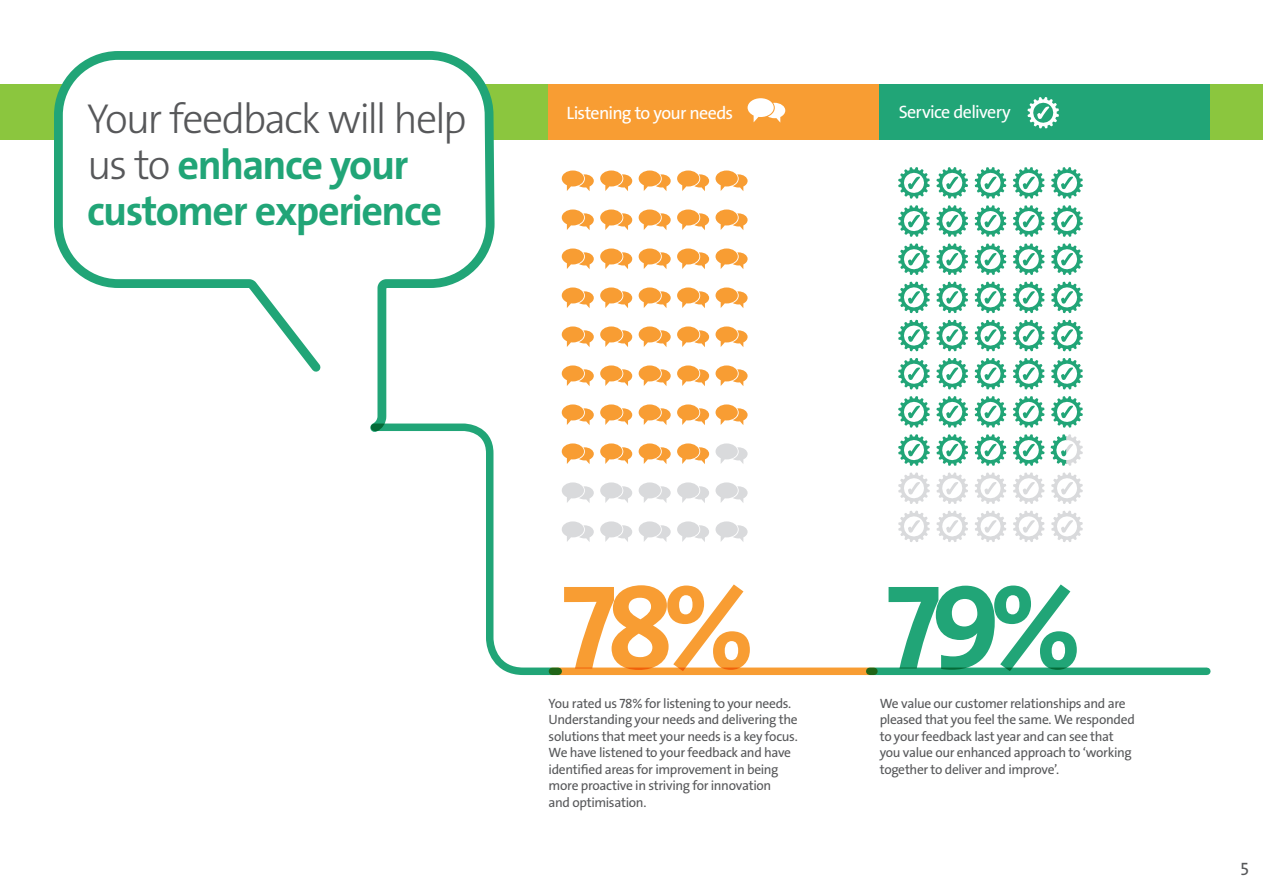
<style>
.page{position:relative;width:1263px;height:893px;background:#fff}
.page>*{position:absolute;margin:0;border:0;box-sizing:border-box;transform-origin:0 0}
.t1{font:120.75px "The Sans Veolia W7 Bld";color:#f89d33}
.t2{font:120.75px "The Sans Veolia W7 Bld";color:#21a577}
.t3{font:42.15px/45.6px "The Sans Veolia W7 Bld";letter-spacing:-.035em;color:#21a577}
.t4{font:18px "The Sans Veolia W5 Pla";letter-spacing:-.04em;color:#fff}
.t5{font:18px "The Sans Veolia W5 Pla";color:#57585a}
.t6{font:13.5px/16.5px "The Sans Veolia W5 Pla";letter-spacing:-.025em;color:#57585a}
.s1{font-family:"The Sans Veolia W3 Lig";color:#57585a}
</style>
<div class="page">
<div style="left:0;top:84px;width:1263px;height:55px;background:#8bc63e"></div>
<svg style="left:50px;top:51px;width:449px;height:371px"></svg>
<svg style="left:370px;top:422px;width:192px;height:254px"></svg>
<div style="left:549px;top:84px;width:331px;height:55px;background:#f89d33"></div>
<div style="left:552px;top:667px;width:322px;height:8px;background:#f89d33"></div>
<div style="left:870px;top:667px;width:337px;height:8px;background:#21a577"></div>
<div style="left:880px;top:84px;width:330px;height:55px;background:#21a577"></div>
<svg style="left:747px;top:98px;width:38px;height:25px"></svg>
<svg style="left:715px;top:171px;width:32px;height:20px"></svg>
<svg style="left:677px;top:171px;width:32px;height:20px"></svg>
<svg style="left:639px;top:171px;width:32px;height:20px"></svg>
<svg style="left:600px;top:171px;width:32px;height:20px"></svg>
<svg style="left:562px;top:171px;width:32px;height:20px"></svg>
<svg style="left:715px;top:209px;width:32px;height:21px"></svg>
<svg style="left:677px;top:209px;width:32px;height:21px"></svg>
<svg style="left:639px;top:209px;width:32px;height:21px"></svg>
<svg style="left:600px;top:209px;width:32px;height:21px"></svg>
<svg style="left:562px;top:209px;width:32px;height:21px"></svg>
<svg style="left:715px;top:248px;width:32px;height:21px"></svg>
<svg style="left:677px;top:248px;width:32px;height:21px"></svg>
<svg style="left:639px;top:248px;width:32px;height:21px"></svg>
<svg style="left:600px;top:248px;width:32px;height:21px"></svg>
<svg style="left:562px;top:248px;width:32px;height:21px"></svg>
<svg style="left:715px;top:287px;width:32px;height:21px"></svg>
<svg style="left:677px;top:287px;width:32px;height:21px"></svg>
<svg style="left:639px;top:287px;width:32px;height:21px"></svg>
<svg style="left:600px;top:287px;width:32px;height:21px"></svg>
<svg style="left:562px;top:287px;width:32px;height:21px"></svg>
<svg style="left:715px;top:326px;width:32px;height:21px"></svg>
<svg style="left:677px;top:326px;width:32px;height:21px"></svg>
<svg style="left:639px;top:326px;width:32px;height:21px"></svg>
<svg style="left:600px;top:326px;width:32px;height:21px"></svg>
<svg style="left:562px;top:326px;width:32px;height:21px"></svg>
<svg style="left:715px;top:365px;width:32px;height:21px"></svg>
<svg style="left:677px;top:365px;width:32px;height:21px"></svg>
<svg style="left:639px;top:365px;width:32px;height:21px"></svg>
<svg style="left:600px;top:365px;width:32px;height:21px"></svg>
<svg style="left:562px;top:365px;width:32px;height:21px"></svg>
<svg style="left:715px;top:404px;width:32px;height:21px"></svg>
<svg style="left:677px;top:404px;width:32px;height:21px"></svg>
<svg style="left:639px;top:404px;width:32px;height:21px"></svg>
<svg style="left:600px;top:404px;width:32px;height:21px"></svg>
<svg style="left:562px;top:404px;width:32px;height:21px"></svg>
<svg style="left:715px;top:443px;width:32px;height:21px"></svg>
<svg style="left:677px;top:443px;width:32px;height:21px"></svg>
<svg style="left:639px;top:443px;width:32px;height:21px"></svg>
<svg style="left:600px;top:443px;width:32px;height:21px"></svg>
<svg style="left:562px;top:443px;width:32px;height:21px"></svg>
<svg style="left:715px;top:482px;width:32px;height:21px"></svg>
<svg style="left:677px;top:482px;width:32px;height:21px"></svg>
<svg style="left:639px;top:482px;width:32px;height:21px"></svg>
<svg style="left:600px;top:482px;width:32px;height:21px"></svg>
<svg style="left:562px;top:482px;width:32px;height:21px"></svg>
<svg style="left:715px;top:521px;width:32px;height:21px"></svg>
<svg style="left:677px;top:521px;width:32px;height:21px"></svg>
<svg style="left:639px;top:521px;width:32px;height:21px"></svg>
<svg style="left:600px;top:521px;width:32px;height:21px"></svg>
<svg style="left:562px;top:521px;width:32px;height:21px"></svg>
<svg style="left:898px;top:167px;width:32px;height:32px"></svg>
<svg style="left:898px;top:243px;width:32px;height:32px"></svg>
<svg style="left:898px;top:320px;width:32px;height:31px"></svg>
<svg style="left:898px;top:396px;width:32px;height:32px"></svg>
<svg style="left:898px;top:472px;width:32px;height:32px"></svg>
<svg style="left:898px;top:205px;width:32px;height:32px"></svg>
<svg style="left:898px;top:282px;width:32px;height:31px"></svg>
<svg style="left:898px;top:358px;width:32px;height:31px"></svg>
<svg style="left:898px;top:434px;width:32px;height:32px"></svg>
<svg style="left:898px;top:511px;width:32px;height:31px"></svg>
<svg style="left:936px;top:167px;width:32px;height:32px"></svg>
<svg style="left:936px;top:243px;width:32px;height:32px"></svg>
<svg style="left:936px;top:320px;width:32px;height:31px"></svg>
<svg style="left:936px;top:396px;width:32px;height:32px"></svg>
<svg style="left:936px;top:472px;width:32px;height:32px"></svg>
<svg style="left:936px;top:205px;width:32px;height:32px"></svg>
<svg style="left:936px;top:282px;width:32px;height:31px"></svg>
<svg style="left:936px;top:358px;width:32px;height:31px"></svg>
<svg style="left:936px;top:434px;width:32px;height:32px"></svg>
<svg style="left:936px;top:511px;width:32px;height:31px"></svg>
<svg style="left:975px;top:167px;width:31px;height:32px"></svg>
<svg style="left:975px;top:243px;width:31px;height:32px"></svg>
<svg style="left:975px;top:320px;width:31px;height:31px"></svg>
<svg style="left:975px;top:396px;width:31px;height:32px"></svg>
<svg style="left:975px;top:472px;width:31px;height:32px"></svg>
<svg style="left:975px;top:205px;width:31px;height:32px"></svg>
<svg style="left:975px;top:282px;width:31px;height:31px"></svg>
<svg style="left:975px;top:358px;width:31px;height:31px"></svg>
<svg style="left:975px;top:434px;width:31px;height:32px"></svg>
<svg style="left:975px;top:511px;width:31px;height:31px"></svg>
<svg style="left:1013px;top:167px;width:31px;height:32px"></svg>
<svg style="left:1013px;top:243px;width:31px;height:32px"></svg>
<svg style="left:1013px;top:320px;width:31px;height:31px"></svg>
<svg style="left:1013px;top:396px;width:31px;height:32px"></svg>
<svg style="left:1013px;top:472px;width:31px;height:32px"></svg>
<svg style="left:1013px;top:205px;width:31px;height:32px"></svg>
<svg style="left:1013px;top:282px;width:31px;height:31px"></svg>
<svg style="left:1013px;top:358px;width:31px;height:31px"></svg>
<svg style="left:1013px;top:434px;width:31px;height:32px"></svg>
<svg style="left:1013px;top:511px;width:31px;height:31px"></svg>
<svg style="left:1051px;top:167px;width:32px;height:32px"></svg>
<svg style="left:1051px;top:243px;width:32px;height:32px"></svg>
<svg style="left:1051px;top:320px;width:32px;height:31px"></svg>
<svg style="left:1051px;top:396px;width:32px;height:32px"></svg>
<svg style="left:1051px;top:472px;width:32px;height:32px"></svg>
<svg style="left:1051px;top:205px;width:32px;height:32px"></svg>
<svg style="left:1051px;top:282px;width:32px;height:31px"></svg>
<svg style="left:1051px;top:358px;width:32px;height:31px"></svg>
<svg style="left:1051px;top:511px;width:32px;height:31px"></svg>
<svg style="left:1027px;top:97px;width:32px;height:31px"></svg>
<svg style="left:1051px;top:434px;width:32px;height:32px"></svg>
<p class="t3" style="left:87px;top:96px;width:381px"><span class="s1">Your feedback will help us to</span> enhance your customer experience</p>
<p class="t4" style="left:567px;top:101px;width:168px">Listening to your needs</p>
<p class="t4" style="left:899px;top:100px;width:114px">Service delivery</p>
<p class="t1" style="left:561px;top:549px;width:195px">78%</p>
<p class="t6" style="left:549px;top:695px;width:251px">You rated us 78% for listening to your needs.<br>Understanding your needs and delivering the solutions that meet your needs is a key focus.<br>We have listened to your feedback and have identified areas for improvement in being more proactive in striving for innovation<br>and optimisation.</p>
<p class="t2" style="left:886px;top:549px;width:197px">79%</p>
<p class="t6" style="left:880px;top:695px;width:257px">We value our customer relationships and are pleased that you feel the same. We responded to your feedback last year and can see that you value our enhanced approach to ‘working together to deliver and improve’.</p>
<h3 class="t5" style="left:1240px;top:858px;width:10px">5</h3>
</div>
